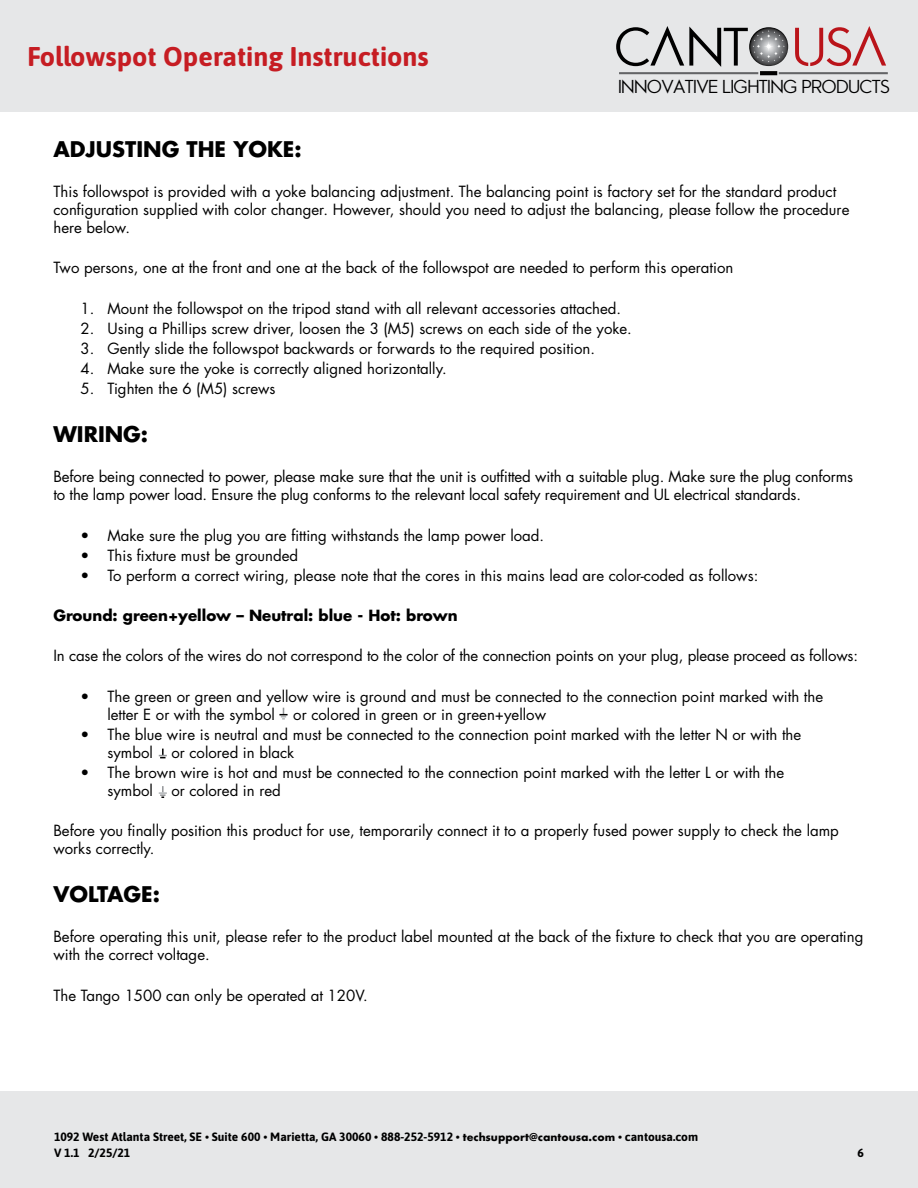
<style>
.page{position:relative;width:918px;height:1188px;background:#fff}
.page>*{position:absolute;margin:0;border:0;box-sizing:border-box;transform-origin:0 0}
.t1{font:700 27px "Asap";color:#c61d23}
.t2{font:700 21px "Futura";color:#000}
.t3{font:18px "Pasajero";color:#000}
.t4{font:15px/18px "Futura";color:#000}
.t5{font:700 15px "Futura";color:#000}
.t6{font:700 12px "Asap";color:#000}
.s1{font-family:"Futura PT"}
</style>
<div class="page">
<div style="left:0;top:0;width:918px;height:112px;background:#e6e7e8"></div>
<div style="left:0;top:1091px;width:918px;height:97px;background:#e6e7e8"></div>
<svg style="left:795px;top:26px;width:91px;height:40px"></svg>
<svg style="left:616px;top:26px;width:172px;height:41px"></svg>
<hr style="left:619px;top:72px;width:139px;height:2px;background:#636466">
<hr style="left:779px;top:72px;width:109px;height:2px;background:#636466">
<svg style="left:760px;top:71px;width:17px;height:4px"></svg>
<svg style="left:279px;top:708px;width:9px;height:12px"></svg>
<svg style="left:159px;top:749px;width:8px;height:9px"></svg>
<svg style="left:159px;top:786px;width:8px;height:12px"></svg>
<h1 class="t1" style="left:27px;top:37px;width:403px">Followspot Operating Instructions</h1>
<p class="t3" style="left:618px;top:76px;width:273px">INNOVATIVE LIGHTING PRODUCTS</p>
<h2 class="t2" style="left:53px;top:135px;width:250px">ADJUSTING THE YOKE:</h2>
<p class="t4" style="left:53px;top:183px;width:798px">This followspot is provided with a yoke balancing adjustment. The balancing point is factory set for the standard product configuration supplied with color changer. However, should you need to adjust the balancing, please follow the procedure here below.</p>
<p class="t4" style="left:53px;top:259px;width:681px">Two persons, one at the front and one at the back of the followspot are needed to perform this operation</p>
<p class="t4" style="left:80px;top:299px;width:542px">1. Mount the followspot on the tripod stand with all relevant accessories attached.</p>
<p class="t4" style="left:80px;top:320px;width:553px">2. Using a Phillips screw driver, loosen the 3 (M5) screws on each side of the yoke.</p>
<p class="t4" style="left:80px;top:340px;width:516px">3. Gently slide the followspot backwards or forwards to the required position.</p>
<p class="t4" style="left:80px;top:360px;width:368px">4. Make sure the yoke is correctly aligned horizontally.</p>
<p class="t4" style="left:80px;top:380px;width:197px">5. Tighten the 6 (M5) screws</p>
<h2 class="t2" style="left:53px;top:420px;width:96px">WIRING:</h2>
<p class="t4" style="left:53px;top:468px;width:801px">Before being connected to power, please make sure that the unit is outfitted with a suitable plug. Make sure the plug conforms to the lamp power load. Ensure the plug conforms to the relevant local safety requirement and UL electrical standards.</p>
<p class="t4" style="left:80px;top:526px;width:465px">• Make sure the plug you are fitting withstands the lamp power load.</p>
<p class="t4" style="left:80px;top:546px;width:219px">• This fixture must be grounded</p>
<p class="t4" style="left:80px;top:566px;width:679px">• To perform a correct wiring, please note that the cores in this mains lead are color-coded as follows:</p>
<p class="t5" style="left:53px;top:606px;width:406px">Ground: green+yellow – Neutral: blue - Hot: brown</p>
<p class="t4" style="left:53px;top:647px;width:806px">In case the colors of the wires do not correspond to the color of the connection points on your plug, please proceed as follows:</p>
<p class="t4" style="left:107px;top:687px;width:717px;text-indent:-27px">• The green or green and yellow wire is ground and must be connected to the connection point marked with the letter E or with the symbol or colored in green or in green+yellow</p>
<p class="t4" style="left:107px;top:726px;width:695px;text-indent:-27px">• The blue wire is neutral and must be connected to the connection point marked with the letter N or with the symbol or colored in black</p>
<p class="t4" style="left:107px;top:764px;width:678px;text-indent:-27px">• The brown wire is hot and must be connected to the connection point marked with the letter L or with the symbol or colored in red</p>
<p class="t4" style="left:53px;top:822px;width:787px">Before you finally position this product for use, temporarily connect it to a properly fused power supply to check the lamp works correctly.</p>
<h2 class="t2" style="left:53px;top:880px;width:108px">VOLTAGE:</h2>
<p class="t4" style="left:53px;top:928px;width:812px">Before operating this unit, please refer to the product label mounted at the back of the fixture to check that you are operating with the correct voltage.</p>
<p class="t4" style="left:53px;top:986px;width:316px">The Tango 1500 can only be operated at 120V.</p>
<p class="t6" style="left:54px;top:1129px;width:646px">1092 West Atlanta Street, SE • Suite 600 • Marietta, GA 30060 • 888-252-5912 • <span class="s1">techsupport@cantousa.com</span> • cantousa.com</p>
<p class="t6" style="left:54px;top:1145px;width:78px">V 1.1 2/25/21</p>
<p class="t6" style="left:858px;top:1145px;width:8px">6</p>
</div>
